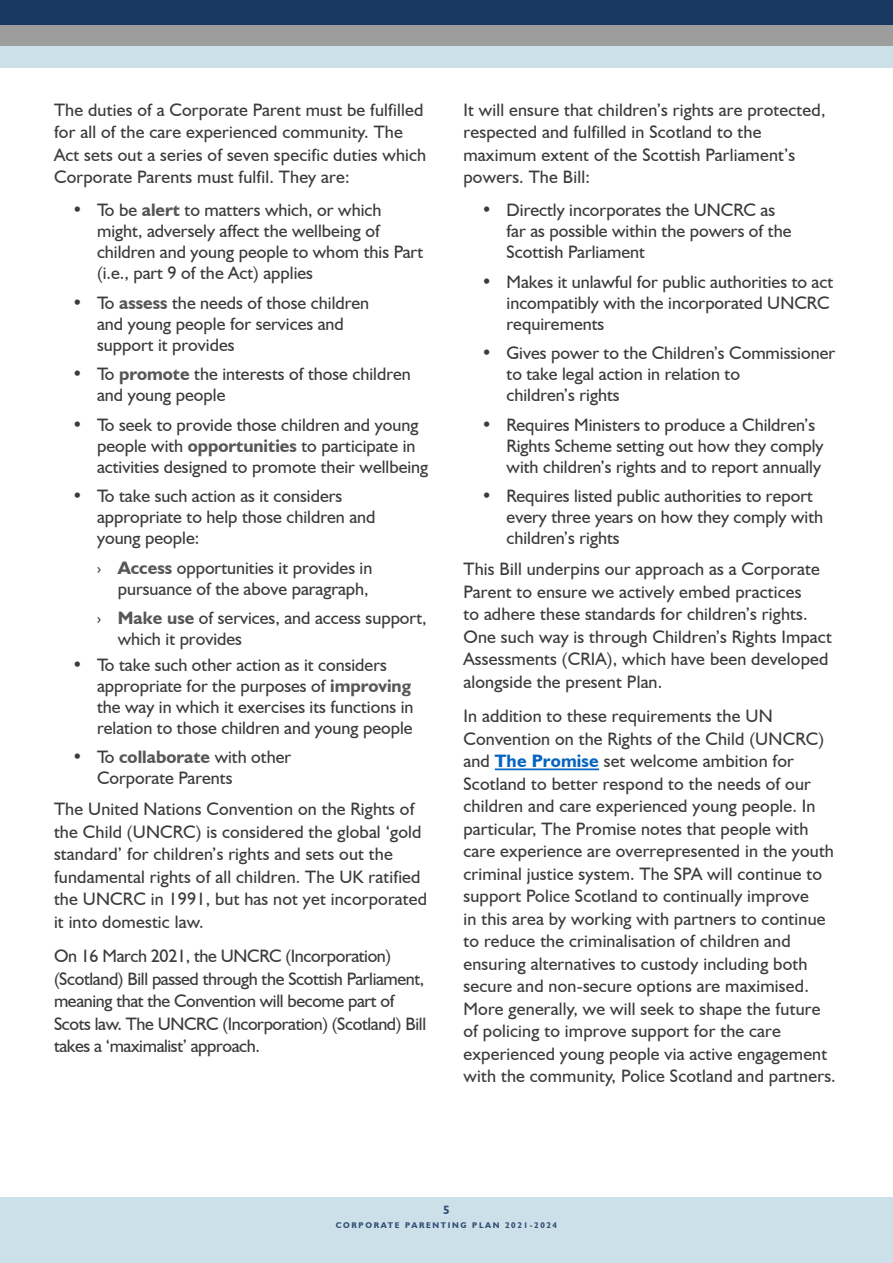
<style>
.page{position:relative;width:893px;height:1263px;background:#fff}
.page>*{position:absolute;margin:0;border:0;box-sizing:border-box;transform-origin:0 0}
.Body{font:18px/22.5px "Humanist 521 BT";letter-spacing:.01em;color:#3c3c3b}
.Body-2{font:18px/22.5px "Humanist 521 BT";letter-spacing:-.02em;color:#3c3c3b}
.t1{font:700 12px "Humanist 521 BT";color:#2f4c71}
.t2{font:700 8.25px "Humanist 521 BT";letter-spacing:.2em;color:#2f4c71}
.s1{font-weight:700;color:#575756}
.s2{font-weight:700;color:#0563c1}
</style>
<div class="page">
<div style="left:0;top:1197px;width:893px;height:66px;background:#cce0e9"></div>
<div style="left:0;top:0;width:893px;height:25px;background:#183861"></div>
<div style="left:0;top:25px;width:893px;height:21px;background:#9d9d9d"></div>
<div style="left:0;top:46px;width:893px;height:21px;background:#cce0e9"></div>
<hr style="left:495px;top:768px;width:104px;height:2px;background:#0563c1">
<p class="Body" style="left:54px;top:98px;width:374px">The duties of a Corporate Parent must be fulfilled for all of the care experienced community. The Act sets out a series of seven specific duties which Corporate Parents must fulfil. They are:</p>
<p class="Body" style="left:97px;top:199px;width:328px;line-height:21px;text-indent:-25px">• To be <span class="s1">alert</span> to matters which, or which might, adversely affect the wellbeing of children and young people to whom this Part (i.e., part 9 of the Act) applies</p>
<p class="Body" style="left:97px;top:292px;width:274px;line-height:21px;text-indent:-25px">• To <span class="s1">assess</span> the needs of those children and young people for services and support it provides</p>
<p class="Body" style="left:97px;top:363px;width:315px;line-height:21px;text-indent:-25px">• To <span class="s1">promote</span> the interests of those children and young people</p>
<p class="Body" style="left:97px;top:414px;width:333px;line-height:21px;text-indent:-25px">• To seek to provide those children and young people with <span class="s1">opportunities</span> to participate in activities designed to promote their wellbeing</p>
<p class="Body" style="left:97px;top:485px;width:280px;line-height:21px;text-indent:-25px">• To take such action as it considers appropriate to help those children and young people:</p>
<p class="Body" style="left:97px;top:557px;width:277px;line-height:21px;text-align:right">› <span class="s1">Access</span> opportunities it provides in pursuance of the above paragraph,</p>
<p class="Body" style="left:118px;top:607px;width:310px;line-height:21px;text-indent:-21px">› <span class="s1">Make use</span> of services, and access support, which it provides</p>
<p class="Body" style="left:97px;top:654px;width:318px;line-height:21px;text-indent:-25px">• To take such other action as it considers appropriate for the purposes of <span class="s1">improving </span>the way in which it exercises its functions in relation to those children and young people</p>
<p class="Body" style="left:97px;top:746px;width:196px;line-height:21px;text-indent:-25px">• To <span class="s1">collaborate</span> with other<br>Corporate Parents</p>
<p class="Body" style="left:54px;top:797px;width:375px">The United Nations Convention on the Rights of the Child (UNCRC) is considered the global ‘gold standard’ for children’s rights and sets out the fundamental rights of all children. The UK ratified the UNCRC in 1991, but has not yet incorporated it into domestic law.</p>
<p class="Body-2" style="left:54px;top:944px;width:374px">On 16 March 2021, the UNCRC (Incorporation) (Scotland) Bill passed through the Scottish Parliament, meaning that the Convention will become part of Scots law. The UNCRC (Incorporation) (Scotland) Bill takes a ‘maximalist’ approach.</p>
<p class="Body" style="left:463px;top:98px;width:364px">It will ensure that children’s rights are protected, respected and fulfilled in Scotland to the maximum extent of the Scottish Parliament’s powers. The Bill:</p>
<p class="Body" style="left:507px;top:199px;width:286px;line-height:21px;text-indent:-25px">• Directly incorporates the UNCRC as far as possible within the powers of the<br>Scottish Parliament</p>
<p class="Body" style="left:507px;top:271px;width:328px;line-height:21px;text-indent:-25px">• Makes it unlawful for public authorities to act incompatibly with the incorporated UNCRC requirements</p>
<p class="Body" style="left:507px;top:342px;width:330px;line-height:21px;text-indent:-25px">• Gives power to the Children’s Commissioner to take legal action in relation to<br>children’s rights</p>
<p class="Body" style="left:507px;top:414px;width:318px;line-height:21px;text-indent:-25px">• Requires Ministers to produce a Children’s<br>Rights Scheme setting out how they comply with children’s rights and to report annually</p>
<p class="Body" style="left:507px;top:485px;width:318px;line-height:21px;text-indent:-25px">• Requires listed public authorities to report every three years on how they comply with children’s rights</p>
<p class="Body" style="left:463px;top:558px;width:370px">This Bill underpins our approach as a Corporate Parent to ensure we actively embed practices<br>to adhere these standards for children’s rights.<br>One such way is through Children’s Rights Impact Assessments (CRIA), which have been developed alongside the present Plan.</p>
<p class="Body" style="left:463px;top:705px;width:372px">In addition to these requirements the UN Convention on the Rights of the Child (UNCRC) and <span class="s2">The Promise</span> set welcome ambition for Scotland to better respond to the needs of our children and care experienced young people. In particular, The Promise notes that people with care experience are overrepresented in the youth criminal justice system. The SPA will continue to support Police Scotland to continually improve<br>in this area by working with partners to continue to reduce the criminalisation of children and ensuring alternatives to custody including both secure and non-secure options are maximised.<br>More generally, we will seek to shape the future of policing to improve support for the care experienced young people via active engagement with the community, Police Scotland and partners.</p>
<p class="t1" style="left:443px;top:1202px;width:8px">5</p>
<p class="t2" style="left:336px;top:1220px;width:223px">CORPORATE PARENTING PLAN 2021-2024</p>
</div>
